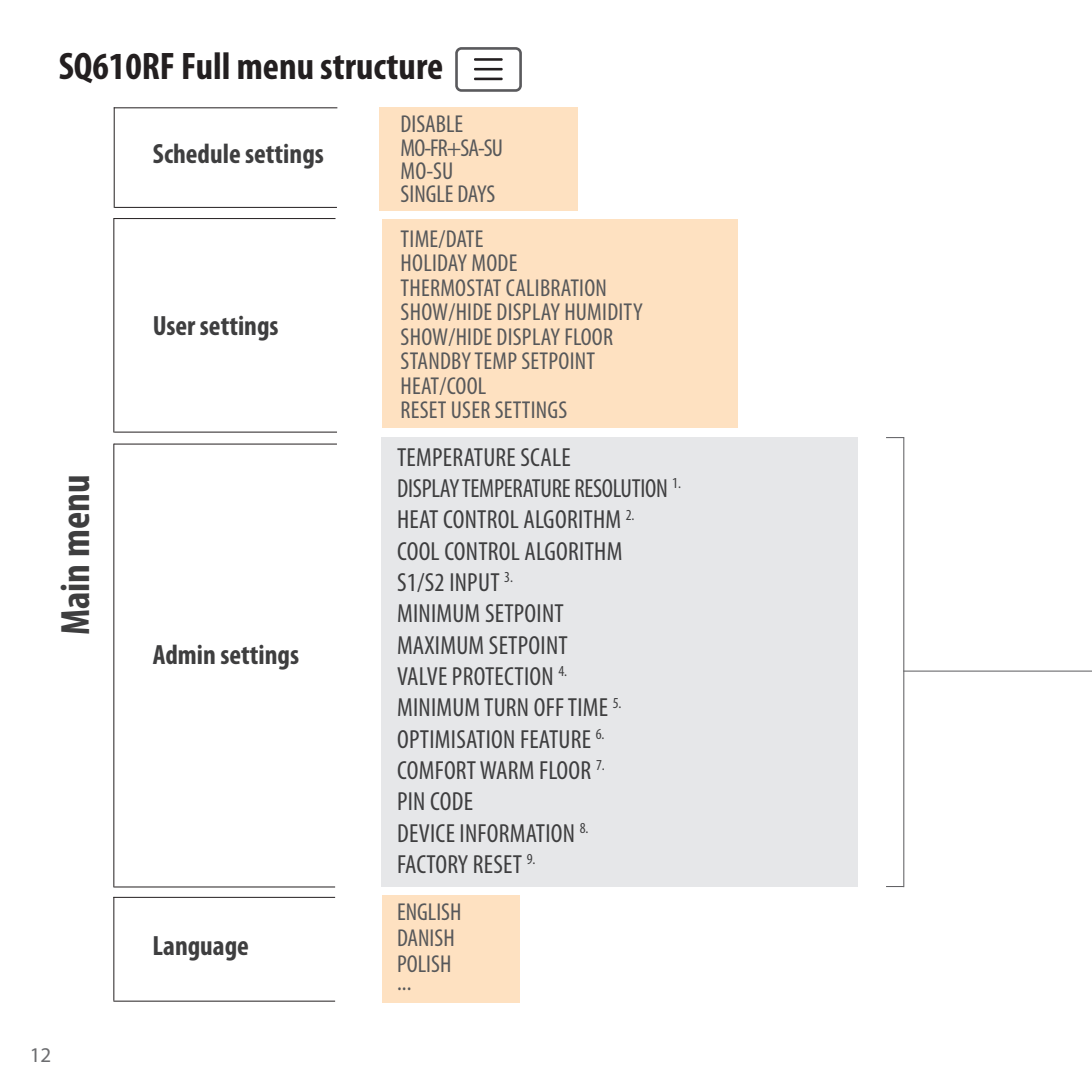
<style>
.page{position:relative;width:1092px;height:1092px;background:#fff}
.page>*{position:absolute;margin:0;border:0;box-sizing:border-box;transform-origin:0 0}
.t1{font:700 condensed 40.95px "Myriad Pro";color:#3e3e3f}
.t2{font:700 condensed 38.5px "Myriad Pro";color:#231f20}
.t3{font:700 condensed 28px "Myriad Pro";color:#3e3e3f}
.t4{font:condensed 26.25px "Myriad Pro";letter-spacing:.01em;color:#3e3e3f}
.t5{font:condensed 26.25px "Myriad Pro";letter-spacing:-.01em;color:#3e3e3f;scale:.96 1}
.t6{font:condensed 24.5px "Myriad Pro";letter-spacing:.01em;color:#57585a}
.t7{font:21px "Myriad Pro";color:#6c6d70}
</style>
<div class="page">
<div style="left:381px;top:437px;width:477px;height:450px;background:#e6e7e9"></div>
<div style="left:382px;top:220px;width:355px;height:208px;background:#fee1c1"></div>
<div style="left:382px;top:895px;width:137px;height:107px;background:#fee1c1"></div>
<hr style="left:474px;top:68px;width:28px;height:2px;background:#231f20">
<hr style="left:474px;top:58px;width:28px;height:3px;background:#231f20">
<hr style="left:474px;top:78px;width:28px;height:2px;background:#231f20">
<hr style="left:114px;top:107px;width:1px;height:101px;background:#231f20">
<hr style="left:114px;top:107px;width:223px;height:1px;background:#231f20">
<hr style="left:114px;top:443px;width:223px;height:1px;background:#231f20">
<hr style="left:114px;top:218px;width:221px;height:1px;background:#231f20">
<hr style="left:114px;top:207px;width:223px;height:1px;background:#231f20">
<hr style="left:113px;top:896px;width:222px;height:1px;background:#231f20">
<hr style="left:113px;top:1000px;width:222px;height:1px;background:#231f20">
<hr style="left:114px;top:886px;width:221px;height:1px;background:#231f20">
<hr style="left:114px;top:431px;width:223px;height:1px;background:#231f20">
<div style="left:379px;top:107px;width:199px;height:103px;background:#fee1c1"></div>
<hr style="left:113px;top:896px;width:1px;height:104px;background:#231f20">
<hr style="left:113px;top:218px;width:1px;height:214px;background:#231f20">
<hr style="left:113px;top:443px;width:1px;height:444px;background:#231f20">
<hr style="left:903px;top:437px;width:1px;height:450px;background:#5a5a5d">
<svg style="left:886px;top:437px;width:18px;height:1px"></svg>
<svg style="left:886px;top:886px;width:17px;height:1px"></svg>
<div style="left:455px;top:47px;width:67px;height:45px;border:3px solid #5a5a5d;border-radius:5px"></div>
<hr style="left:903px;top:670px;width:188px;height:1px;background:#5a5a5d">
<p class="t2" style="left:59px;top:42px;width:386px">SQ610RF Full menu structure</p>
<p class="t1" style="left:50px;top:635px;width:162px;rotate:-90deg">Main menu</p>
<p class="t3" style="left:153px;top:136px;width:172px">Schedule settings</p>
<p class="t3" style="left:153px;top:308px;width:127px">User settings</p>
<p class="t3" style="left:153px;top:637px;width:148px">Admin settings</p>
<p class="t3" style="left:152px;top:927px;width:98px">Language</p>
<p class="t6" style="left:400px;top:109px;width:64px">DISABLE</p>
<p class="t6" style="left:400px;top:133px;width:104px">MO-FR+SA-SU</p>
<p class="t6" style="left:400px;top:156px;width:54px">MO-SU</p>
<p class="t6" style="left:400px;top:179px;width:96px">SINGLE DAYS</p>
<p class="t6" style="left:400px;top:224px;width:84px">TIME/DATE</p>
<p class="t6" style="left:400px;top:248px;width:118px">HOLIDAY MODE</p>
<p class="t6" style="left:400px;top:273px;width:208px">THERMOSTAT CALIBRATION</p>
<p class="t6" style="left:400px;top:297px;width:243px">SHOW/HIDE DISPLAY HUMIDITY</p>
<p class="t6" style="left:400px;top:322px;width:214px">SHOW/HIDE DISPLAY FLOOR</p>
<p class="t6" style="left:400px;top:346px;width:196px">STANDBY TEMP SETPOINT</p>
<p class="t6" style="left:400px;top:371px;width:87px">HEAT/COOL</p>
<p class="t6" style="left:400px;top:395px;width:168px">RESET USER SETTINGS</p>
<p class="t4" style="left:397px;top:441px;width:175px">TEMPERATURE SCALE</p>
<p class="t5" style="left:397px;top:472px;width:297px">DISPLAY TEMPERATURE RESOLUTION <sup>1.</sup></p>
<p class="t4" style="left:397px;top:503px;width:239px">HEAT CONTROL ALGORITHM <sup>2.</sup></p>
<p class="t4" style="left:397px;top:535px;width:227px">COOL CONTROL ALGORITHM</p>
<p class="t4" style="left:397px;top:566px;width:117px">S1/S2 INPUT <sup>3.</sup></p>
<p class="t4" style="left:397px;top:597px;width:168px">MINIMUM SETPOINT</p>
<p class="t4" style="left:397px;top:629px;width:172px">MAXIMUM SETPOINT</p>
<p class="t4" style="left:397px;top:660px;width:171px">VALVE PROTECTION <sup>4.</sup></p>
<p class="t4" style="left:397px;top:691px;width:226px">MINIMUM TURN OFF TIME <sup>5.</sup></p>
<p class="t4" style="left:397px;top:723px;width:209px">OPTIMISATION FEATURE <sup>6.</sup></p>
<p class="t4" style="left:397px;top:754px;width:209px">COMFORT WARM FLOOR <sup>7.</sup></p>
<p class="t4" style="left:397px;top:785px;width:77px">PIN CODE</p>
<p class="t4" style="left:397px;top:817px;width:193px">DEVICE INFORMATION <sup>8.</sup></p>
<p class="t4" style="left:397px;top:848px;width:140px">FACTORY RESET <sup>9.</sup></p>
<p class="t6" style="left:397px;top:896px;width:66px">ENGLISH</p>
<p class="t6" style="left:397px;top:923px;width:59px">DANISH</p>
<p class="t6" style="left:397px;top:949px;width:56px">POLISH</p>
<p class="t6" style="left:397px;top:966px;width:16px">...</p>
<p class="t7" style="left:30px;top:1042px;width:23px">12</p>
</div>
